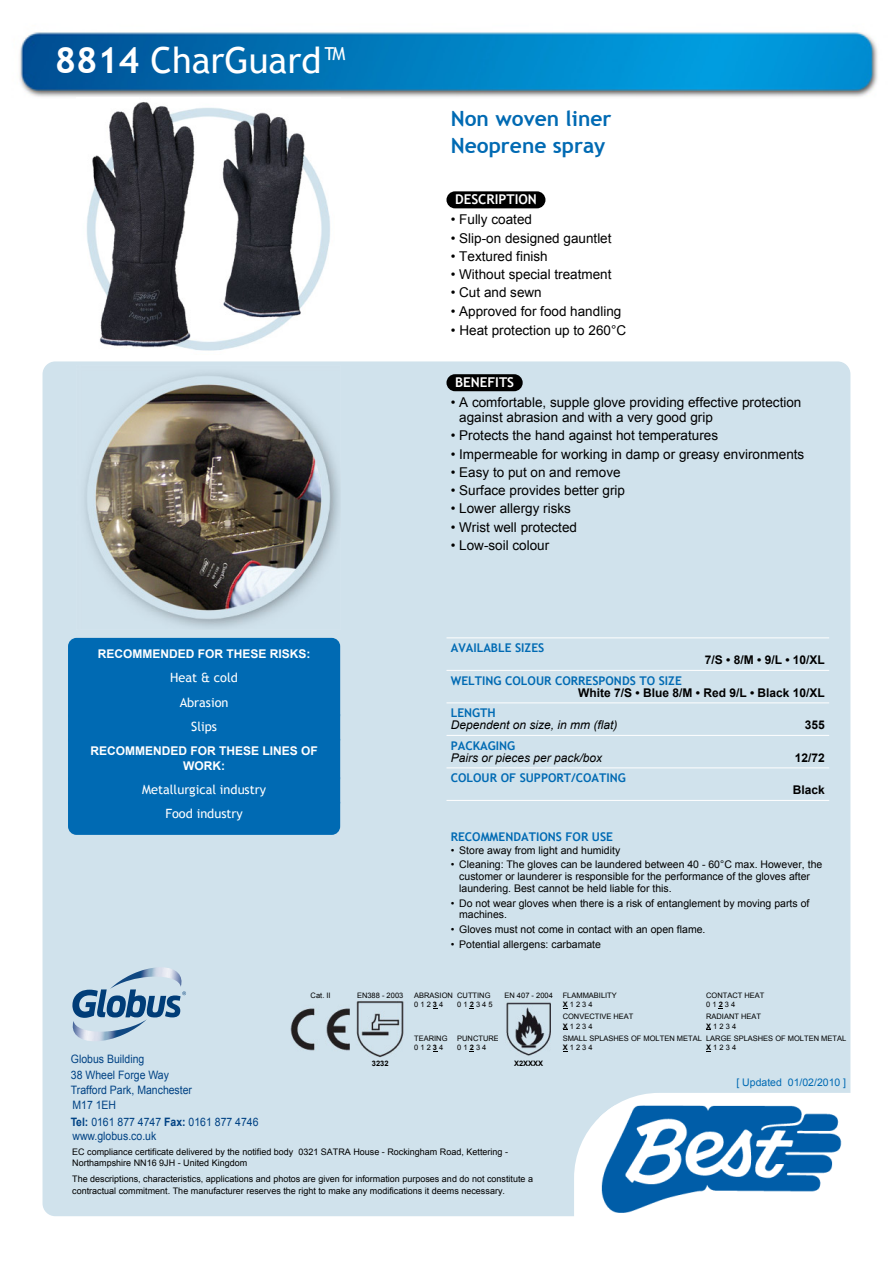
<style>
.page{position:relative;width:893px;height:1263px;background:#fff}
.page>*{position:absolute;margin:0;border:0;box-sizing:border-box;transform-origin:0 0}
.t1{font:36px "Trebuchet MS";color:#fff}
.t2{font:700 21px/26.2px "Trebuchet MS";color:#006ab3}
.t3{font:13.5px/14.9px "Arial";color:#000}
.t4{font:700 13.5px "Trebuchet MS";color:#fff}
.t5{font:12.75px/24.5px "Trebuchet MS";color:#fff;text-align:center}
.t6{font:700 12px "Trebuchet MS";color:#006ab3}
.t7{font:700 12px "Arial";color:#000}
.t8{font:700 12px/15px "Arial";color:#fff;text-align:center}
.t9{font:italic 12px "Arial";color:#000}
.t10{font:11.55px/15.5px "Arial";color:#004284;scale:.9 1}
.t11{font:10.5px/11.6px "Arial";color:#000}
.t12{font:10.5px "Arial";color:#006ab3}
.t13{font:9px/10.8px "Arial";color:#000}
.t14{font:7.5px/9.3px "Arial";color:#000}
.t15{font:700 7.5px "Arial";color:#000}
.s1{font-weight:700}
</style>
<div class="page">
<img style="left:19px;top:32px;width:859px;height:65px">
<div style="left:446px;top:191px;width:99px;height:17px;background:#000;border-radius:9px"></div>
<div style="left:43px;top:361px;width:807px;height:855px;background:#d0e2ec;border-radius:13px"></div>
<svg style="left:574px;top:1093px;width:276px;height:123px"></svg>
<img style="left:600px;top:1106px;width:250px;height:107px">
<div style="left:446px;top:374px;width:77px;height:17px;background:#000;border-radius:9px"></div>
<hr style="left:446px;top:638px;width:383px;height:1px;background:#fff">
<hr style="left:446px;top:670px;width:383px;height:1px;background:#fff">
<hr style="left:446px;top:703px;width:383px;height:1px;background:#fff">
<hr style="left:446px;top:735px;width:383px;height:1px;background:#fff">
<hr style="left:446px;top:768px;width:383px;height:1px;background:#fff">
<hr style="left:446px;top:800px;width:383px;height:1px;background:#fff">
<img style="left:87px;top:102px;width:243px;height:249px">
<img style="left:84px;top:373px;width:255px;height:255px">
<div style="left:68px;top:638px;width:272px;height:85px;background:#006ab3;border-radius:9px"></div>
<div style="left:68px;top:717px;width:272px;height:118px;background:#006ab3"></div>
<img style="left:291px;top:1001px;width:113px;height:57px">
<img style="left:506px;top:1002px;width:45px;height:54px">
<svg style="left:72px;top:967px;width:114px;height:74px"></svg>
<h1 class="t1" style="left:55px;top:39px;width:291px"><span class="s1">8814</span> CharGuard™</h1>
<h2 class="t2" style="left:451px;top:106px;width:162px">Non woven liner<br>Neoprene spray</h2>
<p class="t4" style="left:455px;top:191px;width:83px">DESCRIPTION</p>
<p class="t3" style="left:451px;top:212px;width:83px">• Fully coated</p>
<p class="t3" style="left:451px;top:231px;width:162px">• Slip-on designed gauntlet</p>
<p class="t3" style="left:451px;top:249px;width:99px">• Textured finish</p>
<p class="t3" style="left:451px;top:267px;width:162px">• Without special treatment</p>
<p class="t3" style="left:451px;top:285px;width:93px">• Cut and sewn</p>
<p class="t3" style="left:451px;top:304px;width:172px">• Approved for food handling</p>
<p class="t3" style="left:451px;top:323px;width:177px">• Heat protection up to 260°C</p>
<p class="t4" style="left:455px;top:374px;width:61px">BENEFITS</p>
<p class="t3" style="left:459px;top:395px;width:344px;text-indent:-9px">• A comfortable, supple glove providing effective protection against abrasion and with a very good grip</p>
<p class="t3" style="left:451px;top:428px;width:269px">• Protects the hand against hot temperatures</p>
<p class="t3" style="left:451px;top:447px;width:355px">• Impermeable for working in damp or greasy environments</p>
<p class="t3" style="left:451px;top:465px;width:171px">• Easy to put on and remove</p>
<p class="t3" style="left:451px;top:483px;width:176px">• Surface provides better grip</p>
<p class="t3" style="left:451px;top:501px;width:122px">• Lower allergy risks</p>
<p class="t3" style="left:451px;top:520px;width:128px">• Wrist well protected</p>
<p class="t3" style="left:451px;top:538px;width:100px">• Low-soil colour</p>
<p class="t8" style="left:98px;top:646px;width:214px">RECOMMENDED FOR THESE RISKS:</p>
<p class="t5" style="left:170px;top:665px;width:69px">Heat &amp; cold<br>Abrasion<br>Slips</p>
<p class="t8" style="left:90px;top:743px;width:229px">RECOMMENDED FOR THESE LINES OF<br>WORK:</p>
<p class="t5" style="left:142px;top:777px;width:125px">Metallurgical industry<br>Food industry</p>
<p class="t6" style="left:451px;top:640px;width:95px">AVAILABLE SIZES</p>
<p class="t7" style="left:705px;top:652px;width:121px">7/S • 8/M • 9/L • 10/XL</p>
<p class="t6" style="left:451px;top:673px;width:233px">WELTING COLOUR CORRESPONDS TO SIZE</p>
<p class="t7" style="left:578px;top:684px;width:248px">White 7/S • Blue 8/M • Red 9/L • Black 10/XL</p>
<p class="t6" style="left:451px;top:705px;width:47px">LENGTH</p>
<p class="t9" style="left:451px;top:717px;width:168px">Dependent on size, in mm (flat)</p>
<p class="t7" style="left:805px;top:717px;width:22px">355</p>
<p class="t6" style="left:451px;top:738px;width:66px">PACKAGING</p>
<p class="t9" style="left:451px;top:750px;width:153px">Pairs or pieces per pack/box</p>
<p class="t7" style="left:795px;top:749px;width:32px">12/72</p>
<p class="t6" style="left:451px;top:770px;width:177px">COLOUR OF SUPPORT/COATING</p>
<p class="t7" style="left:793px;top:782px;width:34px">Black</p>
<p class="t6" style="left:451px;top:829px;width:164px">RECOMMENDATIONS FOR USE</p>
<p class="t11" style="left:451px;top:844px;width:171px">• Store away from light and humidity</p>
<p class="t11" style="left:459px;top:859px;width:365px;text-indent:-9px">• Cleaning: The gloves can be laundered between 40 - 60°C max. However, the customer or launderer is responsible for the performance of the gloves after laundering. Best cannot be held liable for this.</p>
<p class="t11" style="left:459px;top:897px;width:352px;text-indent:-9px">• Do not wear gloves when there is a risk of entanglement by moving parts of machines.</p>
<p class="t11" style="left:451px;top:924px;width:256px">• Gloves must not come in contact with an open flame.</p>
<p class="t11" style="left:451px;top:939px;width:152px">• Potential allergens: carbamate</p>
<p class="t10" style="left:71px;top:1051px;width:136px">Globus Building<br>38 Wheel Forge Way<br>Trafford Park, Manchester<br>M17 1EH</p>
<p class="t10" style="left:71px;top:1115px;width:210px;line-height:14px"><span class="s1">Tel:</span> 0161 877 4747 <span class="s1">Fax:</span> 0161 877 4746 www.globus.co.uk</p>
<p class="t14" style="left:311px;top:991px;width:22px">Cat. II</p>
<p class="t14" style="left:357px;top:991px;width:48px">EN388 - 2003</p>
<p class="t15" style="left:372px;top:1058px;width:18px">3232</p>
<p class="t14" style="left:414px;top:991px;width:40px">ABRASION<br>0 1 2 <span class="s1">3</span> 4</p>
<p class="t14" style="left:414px;top:1033px;width:35px">TEARING<br>0 1 2 <span class="s1">3</span> 4</p>
<p class="t14" style="left:457px;top:991px;width:37px">CUTTING<br>0 1 <span class="s1">2</span> 3 4 5</p>
<p class="t14" style="left:457px;top:1033px;width:43px">PUNCTURE<br>0 1 <span class="s1">2</span> 3 4</p>
<p class="t14" style="left:504px;top:991px;width:50px">EN 407 - 2004</p>
<p class="t14" style="left:706px;top:991px;width:60px">CONTACT HEAT<br>0 1 <span class="s1">2</span> 3 4</p>
<p class="t14" style="left:706px;top:1012px;width:57px">RADIANT HEAT<br><span class="s1">X</span> 1 2 3 4</p>
<p class="t14" style="left:706px;top:1033px;width:142px">LARGE SPLASHES OF MOLTEN METAL<br><span class="s1">X</span> 1 2 3 4</p>
<p class="t14" style="left:563px;top:991px;width:56px">FLAMMABILITY<br><span class="s1">X</span> 1 2 3 4</p>
<p class="t14" style="left:563px;top:1012px;width:72px">CONVECTIVE HEAT<br><span class="s1">X</span> 1 2 3 4</p>
<p class="t14" style="left:563px;top:1033px;width:141px">SMALL SPLASHES OF MOLTEN METAL<br><span class="s1">X</span> 1 2 3 4</p>
<p class="t15" style="left:514px;top:1058px;width:31px">X2XXXX</p>
<p class="t12" style="left:736px;top:1075px;width:111px">[ Updated 01/02/2010 ]</p>
<p class="t13" style="left:72px;top:1146px;width:437px">EC compliance certificate delivered by the notified body 0321 SATRA House - Rockingham Road, Kettering -<br>Northampshire NN16 9JH - United Kingdom</p>
<p class="t13" style="left:72px;top:1173px;width:462px;line-height:11.2px">The descriptions, characteristics, applications and photos are given for information purposes and do not constitute a contractual commitment. The manufacturer reserves the right to make any modifications it deems necessary.</p>
</div>
